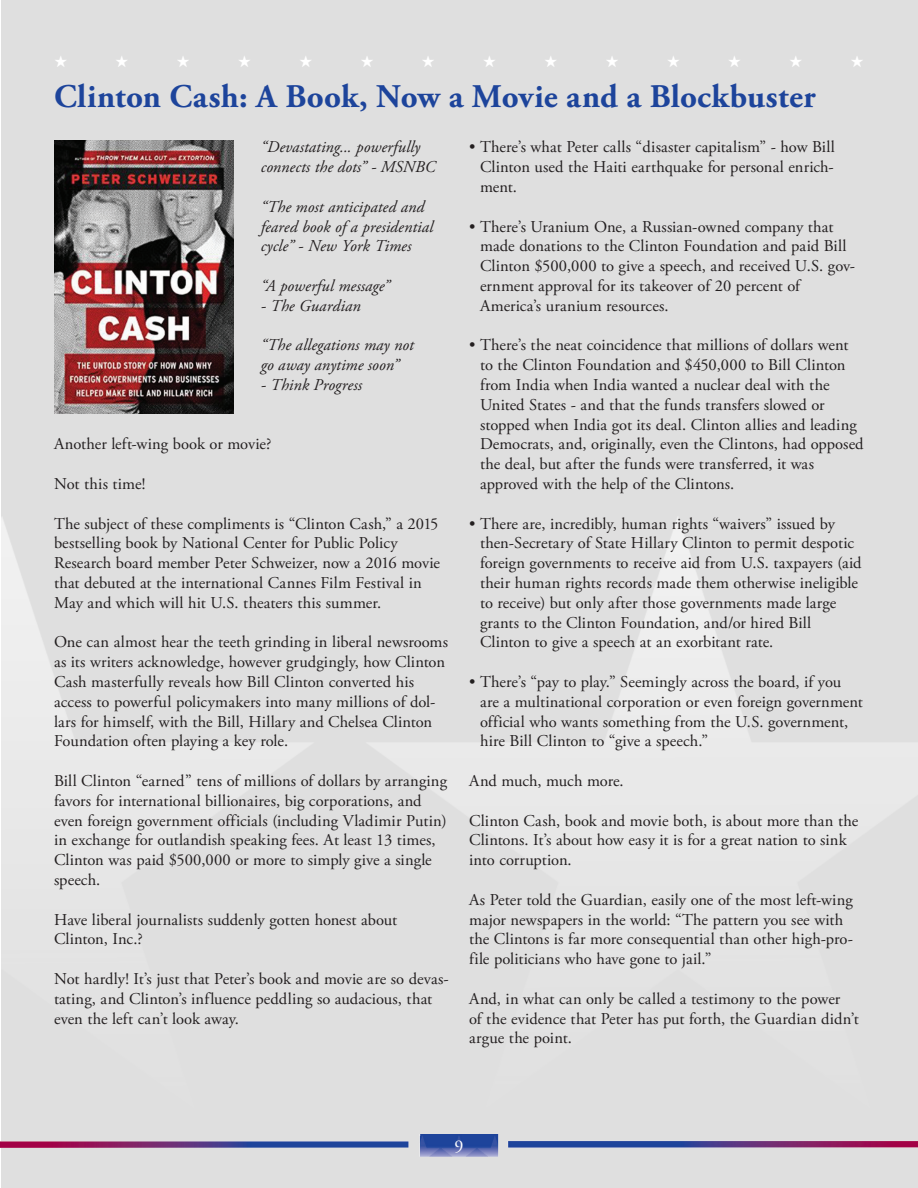
<style>
.page{position:relative;width:918px;height:1188px;background:#fff}
.page>*{position:absolute;margin:0;border:0;box-sizing:border-box;transform-origin:0 0}
.t1{font:700 33px "Adobe Garamond Pro";letter-spacing:.01em;color:#1d449b}
.t2{font:18px "Adobe Garamond Pro";color:#fff}
.t3{font:16.5px/19.8px "Adobe Garamond Pro";letter-spacing:.005em;color:#231f20}
.t4{font:italic 16.5px/19.8px "Adobe Garamond Pro";letter-spacing:.005em;color:#231f20}
</style>
<div class="page">
<img style="left:2px;top:0;width:916px;height:1188px">
<img style="left:54px;top:140px;width:180px;height:273px">
<img style="left:0;top:1134px;width:918px;height:23px">
<svg style="left:55px;top:55px;width:12px;height:12px"></svg>
<svg style="left:116px;top:55px;width:12px;height:12px"></svg>
<svg style="left:177px;top:55px;width:12px;height:12px"></svg>
<svg style="left:238px;top:55px;width:13px;height:12px"></svg>
<svg style="left:300px;top:55px;width:12px;height:12px"></svg>
<svg style="left:361px;top:55px;width:12px;height:12px"></svg>
<svg style="left:422px;top:55px;width:13px;height:12px"></svg>
<svg style="left:483px;top:55px;width:13px;height:12px"></svg>
<svg style="left:545px;top:55px;width:12px;height:12px"></svg>
<svg style="left:606px;top:55px;width:12px;height:12px"></svg>
<svg style="left:667px;top:55px;width:13px;height:12px"></svg>
<svg style="left:728px;top:55px;width:13px;height:12px"></svg>
<svg style="left:790px;top:55px;width:12px;height:12px"></svg>
<svg style="left:851px;top:55px;width:12px;height:12px"></svg>
<h1 class="t1" style="left:54px;top:77px;width:763px">Clinton Cash: A Book, Now a Movie and a Blockbuster</h1>
<p class="t4" style="left:261px;top:138px;width:176px">“Devastating... powerfully connects the dots” - MSNBC</p>
<p class="t4" style="left:261px;top:197px;width:174px">“The most anticipated and feared book of a presidential cycle” - New York Times</p>
<p class="t4" style="left:261px;top:276px;width:131px">“A powerful message”</p>
<p class="t4" style="left:261px;top:296px;width:101px">- The Guardian</p>
<p class="t4" style="left:261px;top:336px;width:154px">“The allegations may not go away anytime soon”</p>
<p class="t4" style="left:261px;top:375px;width:103px">- Think Progress</p>
<p class="t3" style="left:54px;top:435px;width:219px">Another left-wing book or movie?</p>
<p class="t3" style="left:54px;top:474px;width:93px">Not this time!</p>
<p class="t3" style="left:54px;top:514px;width:388px">The subject of these compliments is “Clinton Cash,” a 2015 bestselling book by National Center for Public Policy Research board member Peter Schweizer, now a 2016 movie that debuted at the international Cannes Film Festival in May and which will hit U.S. theaters this summer.</p>
<p class="t3" style="left:54px;top:633px;width:396px">One can almost hear the teeth grinding in liberal newsrooms as its writers acknowledge, however grudgingly, how Clinton Cash masterfully reveals how Bill Clinton converted his access to powerful policymakers into many millions of dol&shy;lars for himself, with the Bill, Hillary and Chelsea Clinton Foundation often playing a key role.</p>
<p class="t3" style="left:54px;top:771px;width:395px">Bill Clinton “earned” tens of millions of dollars by arranging favors for international billionaires, big corporations, and even foreign government officials (including Vladimir Putin) in exchange for outlandish speaking fees. At least 13 times, Clinton was paid $500,000 or more to simply give a single speech.</p>
<p class="t3" style="left:54px;top:910px;width:345px">Have liberal journalists suddenly gotten honest about<br>Clinton, Inc.?</p>
<p class="t3" style="left:54px;top:969px;width:396px">Not hardly! It’s just that Peter’s book and movie are so devas&shy;tating, and Clinton’s influence peddling so audacious, that even the left can’t look away.</p>
<p class="t3" style="left:480px;top:138px;width:356px;text-align:justify;text-indent:-11px">• There’s what Peter calls “disaster capitalism” - how Bill Clinton used the Haiti earthquake for personal enrich&shy;ment.</p>
<p class="t3" style="left:480px;top:217px;width:377px;text-indent:-11px">• There’s Uranium One, a Russian-owned company that made donations to the Clinton Foundation and paid Bill Clinton $500,000 to give a speech, and received U.S. gov&shy;ernment approval for its takeover of 20 percent of America’s uranium resources.</p>
<p class="t3" style="left:480px;top:336px;width:385px;text-indent:-11px">• There’s the neat coincidence that millions of dollars went to the Clinton Foundation and $450,000 to Bill Clinton from India when India wanted a nuclear deal with the United States - and that the funds transfers slowed or stopped when India got its deal. Clinton allies and leading Democrats, and, originally, even the Clintons, had opposed the deal, but after the funds were transferred, it was approved with the help of the Clintons.</p>
<p class="t3" style="left:480px;top:514px;width:383px;text-indent:-11px">• There are, incredibly, human rights “waivers” issued by then-Secretary of State Hillary Clinton to permit despotic foreign governments to receive aid from U.S. taxpayers (aid their human rights records made them otherwise ineligible to receive) but only after those governments made large grants to the Clinton Foundation, and/or hired Bill Clinton to give a speech at an exorbitant rate.</p>
<p class="t3" style="left:480px;top:672px;width:384px;text-indent:-11px">• There’s “pay to play.” Seemingly across the board, if you are a multinational corporation or even foreign government official who wants something from the U.S. government, hire Bill Clinton to “give a speech.”</p>
<p class="t3" style="left:469px;top:771px;width:156px">And much, much more.</p>
<p class="t3" style="left:469px;top:811px;width:391px">Clinton Cash, book and movie both, is about more than the<br>Clintons. It’s about how easy it is for a great nation to sink into corruption.</p>
<p class="t3" style="left:469px;top:890px;width:385px">As Peter told the Guardian, easily one of the most left-wing major newspapers in the world: “The pattern you see with the Clintons is far more consequential than other high-pro&shy;file politicians who have gone to jail.”</p>
<p class="t3" style="left:469px;top:989px;width:391px">And, in what can only be called a testimony to the power<br>of the evidence that Peter has put forth, the Guardian didn’t argue the point.</p>
<p class="t2" style="left:454px;top:1135px;width:10px">9</p>
</div>
